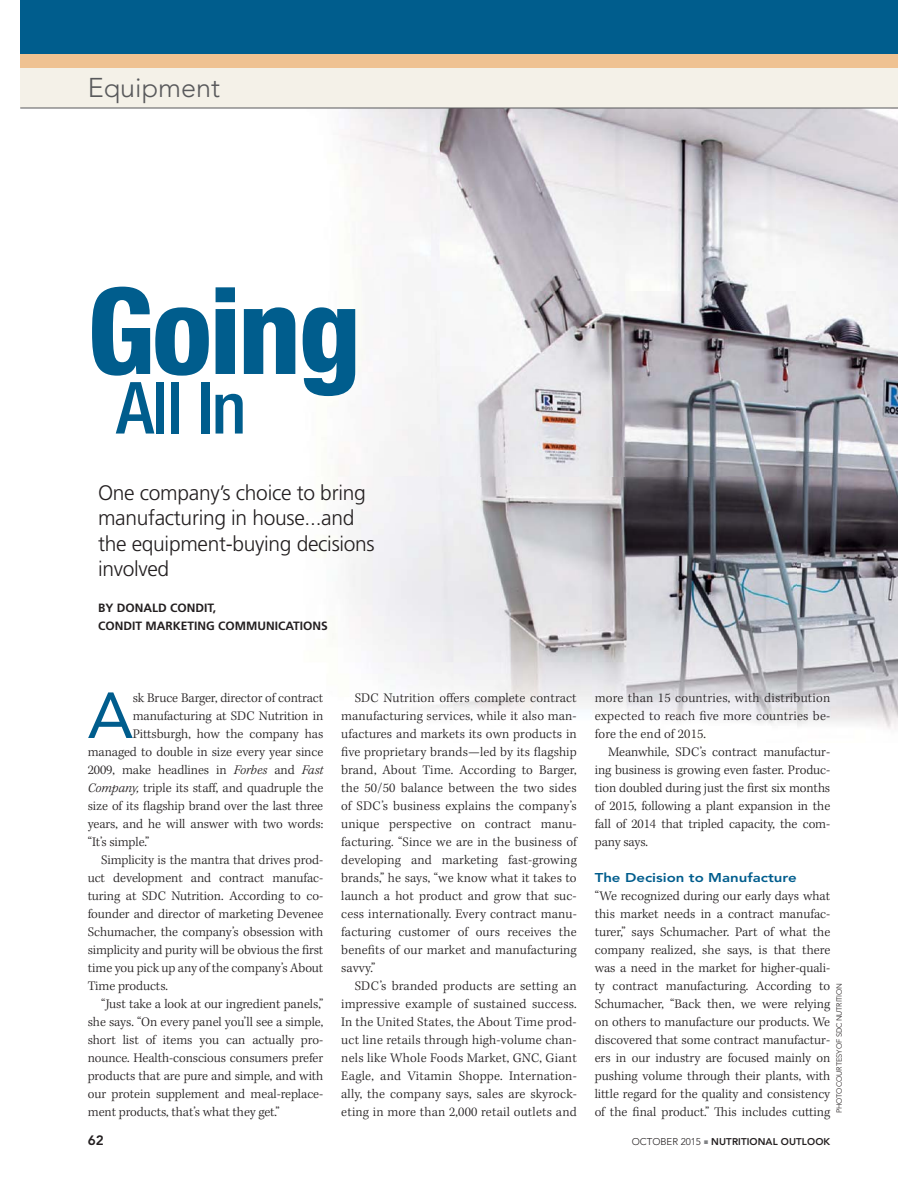
<style>
.page{position:relative;width:918px;height:1188px;background:#fff}
.page>*{position:absolute;margin:0;border:0;box-sizing:border-box;transform-origin:0 0}
.t1{font:800 condensed 120px "Helvetica Neue LT Std";letter-spacing:-.02em;color:#005d8d}
.t2{font:500 condensed 72px "Helvetica Neue LT Std";color:#005d8d}
.t3{font:64.35px "Avenir LT Std";color:#005d8d}
.t4{font:300 27px "Avenir LT Std";color:#58595b}
.t5{font:300 21px/25.5px "Frutiger LT Std";letter-spacing:-.015em;color:#231f20}
.t6{font:300 13.5px/18px "Kepler Std";letter-spacing:-.005em;color:#231f20;text-align:justify}
.t7{font:800 13.5px "Avenir LT Std";color:#231f20}
.t8{font:800 12.75px "Avenir LT Std";color:#005d8d;scale:1.18 1}
.t9{font:700 12px/18px "Frutiger LT Std";color:#231f20}
.t10{font:800 9.75px "Avenir LT Std";letter-spacing:.01em;color:#231f20}
.t11{font:300 7.5px "Avenir LT Std";letter-spacing:-.035em;color:#231f20}
.s1{font-style:italic}
.s2{font-weight:300}
</style>
<div class="page">
<img style="left:332px;top:109px;width:566px;height:620px">
<div style="left:20px;top:68px;width:878px;height:40px;background:#f4f1e8"></div>
<hr style="left:20px;top:108px;width:878px;height:1px;background:#58595b">
<div style="left:20px;top:22px;width:878px;height:46px;background:#efc292"></div>
<div style="left:20px;top:0;width:878px;height:54px;background:#005d8d"></div>
<h3 class="t4" style="left:88px;top:72px;width:134px">Equipment</h3>
<h1 class="t1" style="left:88px;top:262px;width:274px">Going</h1>
<h2 class="t2" style="left:116px;top:367px;width:132px">All In</h2>
<h3 class="t5" style="left:98px;top:481px;width:278px">One company’s choice to bring manufacturing in house...and the equipment-buying decisions involved</h3>
<p class="t9" style="left:98px;top:599px;width:231px">BY DONALD CONDIT,<br>CONDIT MARKETING COMMUNICATIONS</p>
<h3 class="t3" style="left:88px;top:678px;width:47px">A</h3>
<p class="t6" style="left:133px;top:690px;width:192px">sk Bruce Barger, director of contract</p>
<p class="t6" style="left:133px;top:708px;width:192px">manufacturing at SDC Nutrition in</p>
<p class="t6" style="left:133px;top:726px;width:192px">Pittsburgh, how the company has</p>
<p class="t6" style="left:88px;top:744px;width:237px">managed to double in size every year since</p>
<p class="t6" style="left:88px;top:762px;width:237px">2009, make headlines in <span class="s1">Forbes</span> and <span class="s1">Fast</span></p>
<p class="t6" style="left:88px;top:780px;width:237px"><span class="s1">Company,</span> triple its staff, and quadruple the</p>
<p class="t6" style="left:88px;top:798px;width:237px">size of its flagship brand over the last three</p>
<p class="t6" style="left:88px;top:816px;width:237px">years, and he will answer with two words:</p>
<p class="t6" style="left:88px;top:834px;width:63px">“It’s simple.”</p>
<p class="t6" style="left:101px;top:852px;width:224px">Simplicity is the mantra that drives prod-</p>
<p class="t6" style="left:88px;top:870px;width:237px">uct development and contract manufac-</p>
<p class="t6" style="left:88px;top:888px;width:237px">turing at SDC Nutrition. According to co-</p>
<p class="t6" style="left:88px;top:906px;width:237px">founder and director of marketing Devenee</p>
<p class="t6" style="left:88px;top:924px;width:237px">Schumacher, the company’s obsession with</p>
<p class="t6" style="left:88px;top:942px;width:237px">simplicity and purity will be obvious the first</p>
<p class="t6" style="left:88px;top:960px;width:237px">time you pick up any of the company’s About</p>
<p class="t6" style="left:88px;top:978px;width:82px">Time products.</p>
<p class="t6" style="left:101px;top:996px;width:224px">“Just take a look at our ingredient panels,”</p>
<p class="t6" style="left:88px;top:1014px;width:237px">she says. “On every panel you’ll see a simple,</p>
<p class="t6" style="left:88px;top:1032px;width:237px">short list of items you can actually pro-</p>
<p class="t6" style="left:88px;top:1050px;width:237px">nounce. Health-conscious consumers prefer</p>
<p class="t6" style="left:88px;top:1068px;width:237px">products that are pure and simple, and with</p>
<p class="t6" style="left:88px;top:1086px;width:237px">our protein supplement and meal-replace-</p>
<p class="t6" style="left:88px;top:1104px;width:193px">ment products, that’s what they get.”</p>
<p class="t6" style="left:341px;top:690px;width:237px;text-indent:13px">SDC Nutrition offers complete contract manufacturing services, while it also man&shy;ufactures and markets its own products in five proprietary brands—led by its flagship brand, About Time. According to Barger, the 50/50 balance between the two sides of SDC’s business explains the company’s unique perspective on contract manu&shy;facturing. “Since we are in the business of developing and marketing fast-growing brands,” he says, “we know what it takes to launch a hot product and grow that suc&shy;cess internationally. Every contract manu&shy;facturing customer of ours receives the benefits of our market and manufacturing savvy.”</p>
<p class="t6" style="left:341px;top:978px;width:237px;text-indent:13px">SDC’s branded products are setting an impressive example of sustained success.<br>In the United States, the About Time prod&shy;uct line retails through high-volume chan&shy;nels like Whole Foods Market, GNC, Giant Eagle, and Vitamin Shoppe. Internation&shy;ally, the company says, sales are skyrock&shy;eting in more than 2,000 retail outlets and</p>
<p class="t6" style="left:595px;top:690px;width:237px">more than 15 countries, with distribution expected to reach five more countries be&shy;fore the end of 2015.</p>
<p class="t6" style="left:595px;top:744px;width:237px;text-indent:13px">Meanwhile, SDC’s contract manufactur&shy;ing business is growing even faster. Produc&shy;tion doubled during just the first six months of 2015, following a plant expansion in the fall of 2014 that tripled capacity, the com&shy;pany says.</p>
<p class="t8" style="left:595px;top:872px;width:173px">The Decision to Manufacture</p>
<p class="t6" style="left:595px;top:888px;width:237px">“We recognized during our early days what this market needs in a contract manufac&shy;turer,” says Schumacher. Part of what the company realized, she says, is that there was a need in the market for higher-quali&shy;ty contract manufacturing. According to Schumacher, “Back then, we were relying on others to manufacture our products. We discovered that some contract manufactur&shy;ers in our industry are focused mainly on pushing volume through their plants, with little regard for the quality and consistency of the final product.” This includes cutting</p>
<p class="t11" style="left:835px;top:1113px;width:132px;rotate:-90deg">PHOTO COURTESY OF SDC NUTRITION</p>
<p class="t7" style="left:88px;top:1135px;width:17px">62</p>
<p class="t10" style="left:632px;top:1138px;width:200px"><span class="s2">OCTOBER 2015</span> <sup>■</sup> NUTRITIONAL OUTLOOK</p>
</div>
